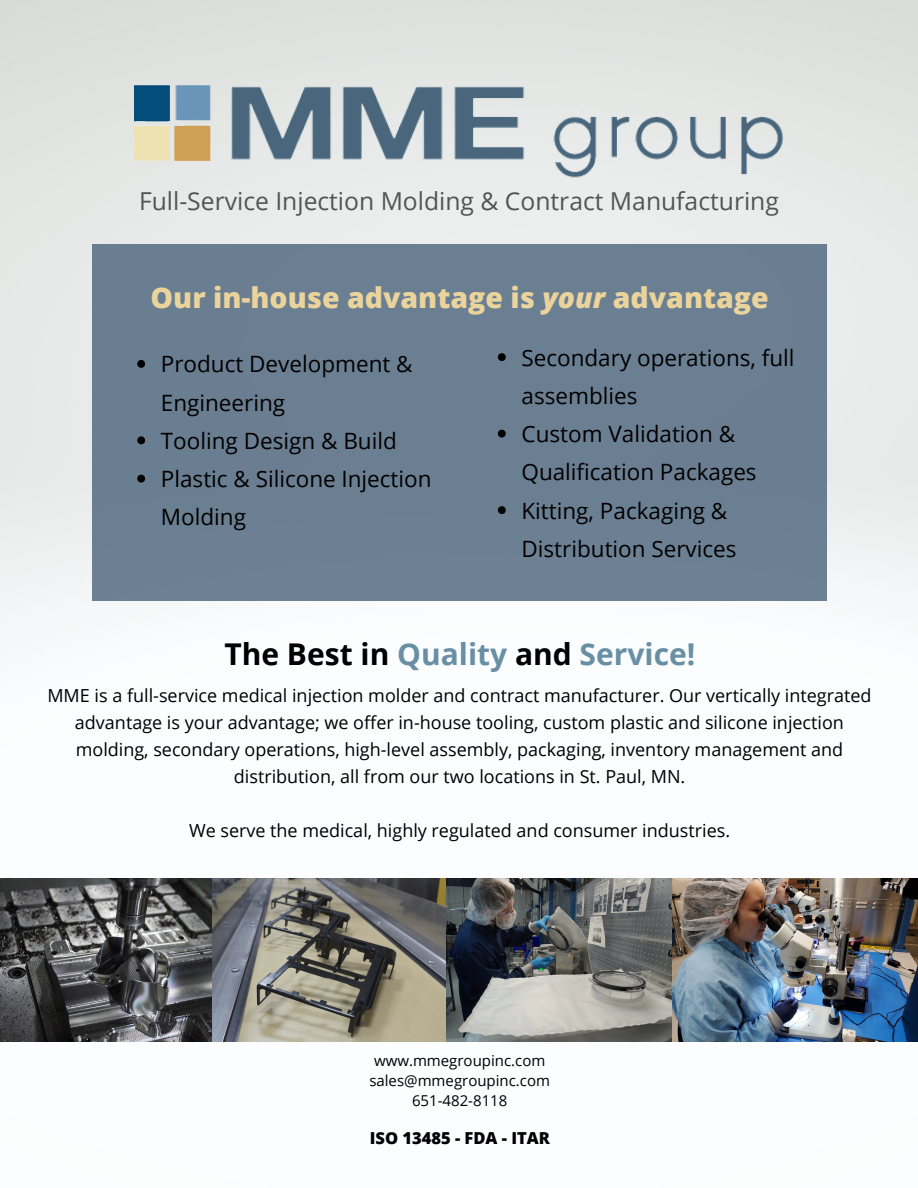
<style>
.page{position:relative;width:918px;height:1188px;background:#fff}
.page>*{position:absolute;margin:0;border:0;box-sizing:border-box;transform-origin:0 0}
.t1{font:700 30px "Open Sans";color:#688fa3}
.t2{font:800 28.5px "Open Sans";color:#ebd49c}
.t3{font:24.75px "Open Sans";color:#545454}
.t4{font:22.5px/38.2px "Open Sans";color:#000}
.t5{font:18px/27px "Open Sans";color:#000;text-align:center}
.t6{font:800 16.5px "Open Sans";color:#000}
.t7{font:15px "Open Sans";color:#000}
.s1{font-style:italic}
.s2{color:#000}
</style>
<div class="page">
<img style="left:0;top:0;width:918px;height:1042px">
<img style="left:134px;top:85px;width:651px;height:108px">
<img style="left:0;top:878px;width:213px;height:163px">
<img style="left:446px;top:878px;width:472px;height:163px">
<img style="left:213px;top:878px;width:233px;height:163px">
<div style="left:92px;top:244px;width:734px;height:356px;background:#6b7f92"></div>
<svg style="left:137px;top:360px;width:8px;height:8px"></svg>
<svg style="left:137px;top:436px;width:8px;height:8px"></svg>
<svg style="left:137px;top:475px;width:8px;height:8px"></svg>
<svg style="left:498px;top:353px;width:8px;height:8px"></svg>
<svg style="left:498px;top:430px;width:8px;height:8px"></svg>
<svg style="left:498px;top:506px;width:8px;height:8px"></svg>
<p class="t3" style="left:139px;top:183px;width:641px">Full-Service Injection Molding &amp; Contract Manufacturing</p>
<p class="t2" style="left:151px;top:278px;width:620px">Our in-house advantage is <span class="s1">your</span> advantage</p>
<p class="t4" style="left:161px;top:344px;width:253px">Product Development &amp;<br>Engineering</p>
<p class="t4" style="left:161px;top:421px;width:237px">Tooling Design &amp; Build</p>
<p class="t4" style="left:161px;top:459px;width:272px">Plastic &amp; Silicone Injection<br>Molding</p>
<p class="t4" style="left:522px;top:338px;width:275px">Secondary operations, full assemblies</p>
<p class="t4" style="left:522px;top:414px;width:237px">Custom Validation &amp;<br>Qualification Packages</p>
<p class="t4" style="left:522px;top:491px;width:217px">Kitting, Packaging &amp;<br>Distribution Services</p>
<p class="t1" style="left:224px;top:633px;width:473px"><span class="s2">The Best in</span> Quality <span class="s2">and</span> Service!</p>
<p class="t5" style="left:47px;top:681px;width:826px">MME is a full-service medical injection molder and contract manufacturer. Our vertically integrated advantage is your advantage; we offer in-house tooling, custom plastic and silicone injection molding, secondary operations, high-level assembly, packaging, inventory management and distribution, all from our two locations in St. Paul, MN.</p>
<p class="t5" style="left:189px;top:816px;width:543px">We serve the medical, highly regulated and consumer industries.</p>
<p class="t7" style="left:374px;top:1050px;width:173px">www.mmegroupinc.com</p>
<p class="t7" style="left:369px;top:1070px;width:182px">sales@mmegroupinc.com</p>
<p class="t7" style="left:412px;top:1090px;width:97px">651-482-8118</p>
<p class="t6" style="left:370px;top:1126px;width:182px">ISO 13485 - FDA - ITAR</p>
</div>
